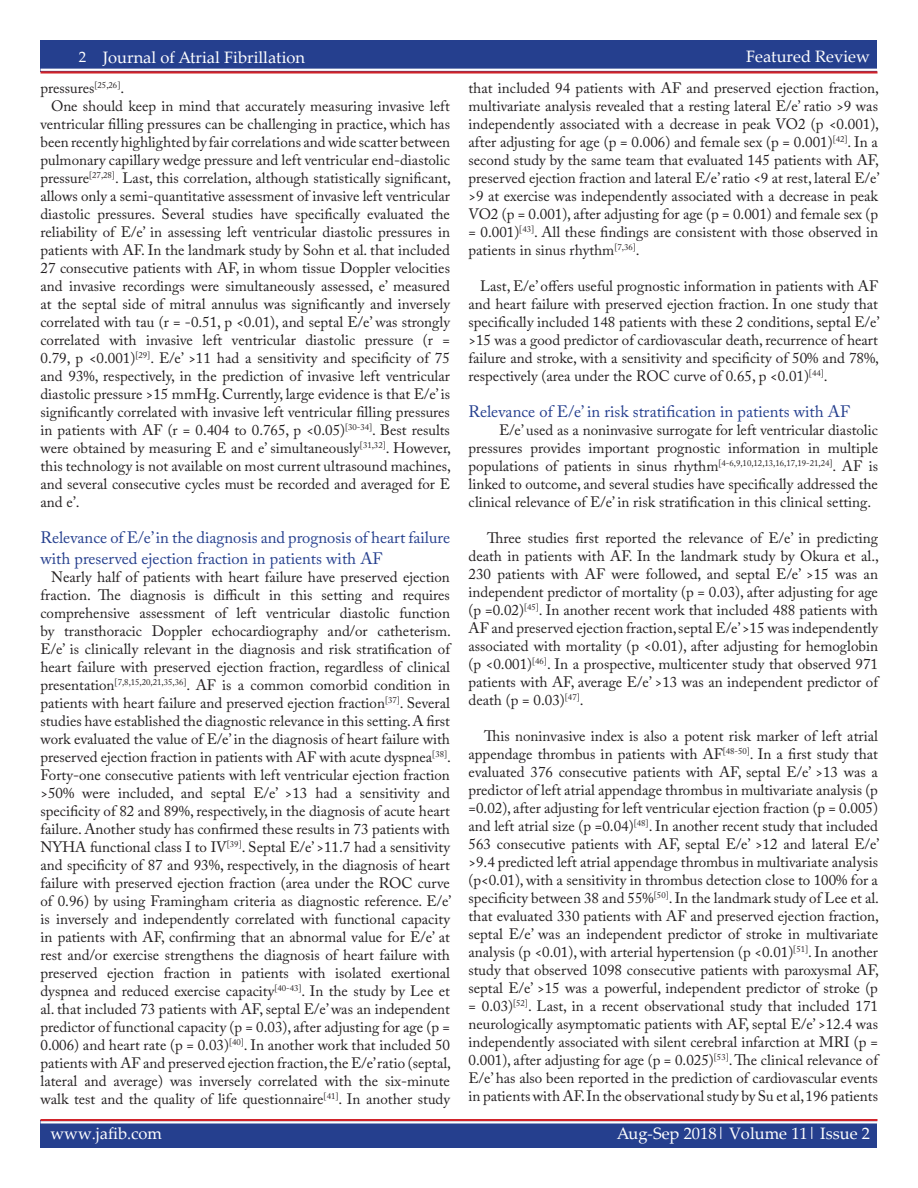
<style>
.page{position:relative;width:918px;height:1188px;background:#fff}
.page>*{position:absolute;margin:0;border:0;box-sizing:border-box;transform-origin:0 0}
._10_Body_Text{font:16.5px/21px "Adobe Caslon Pro";color:#253f8e}
.white_header_for_blu{font:16.5px "Palatino Linotype";color:#fff}
._10_Body_Text-2{font:15px/18px "Adobe Caslon Pro";color:#231f20;text-align:justify}
</style>
<div class="page">
<div style="left:40px;top:1120px;width:838px;height:28px;background:#253f8e"></div>
<hr style="left:40px;top:1119px;width:838px;height:2px;background:#d1232a">
<hr style="left:40px;top:1121px;width:838px;height:3px;background:#fff">
<div style="left:40px;top:40px;width:838px;height:32px;background:#253f8e"></div>
<hr style="left:40px;top:71px;width:838px;height:3px;background:#d1232a">
<hr style="left:40px;top:69px;width:838px;height:2px;background:#fff">
<p class="white_header_for_blu" style="left:746px;top:45px;width:125px">Featured Review</p>
<p class="white_header_for_blu" style="left:79px;top:48px;width:228px"><sup>2</sup> Journal of Atrial Fibrillation</p>
<p class="white_header_for_blu" style="left:746px;top:47px;width:125px">Featured Review</p>
<p class="_10_Body_Text-2" style="left:40px;top:79px;width:85px">pressures<sup>[25,26]</sup>.</p>
<p class="_10_Body_Text-2" style="left:40px;top:97px;width:412px;text-indent:11px">One should keep in mind that accurately measuring invasive left ventricular filling pressures can be challenging in practice, which has been recently highlighted by fair correlations and wide scatter between pulmonary capillary wedge pressure and left ventricular end-diastolic pressure<sup>[27,28]</sup>. Last, this correlation, although statistically significant, allows only a semi-quantitative assessment of invasive left ventricular diastolic pressures. Several studies have specifically evaluated the reliability of E/e’ in assessing left ventricular diastolic pressures in patients with AF. In the landmark study by Sohn et al. that included 27 consecutive patients with AF, in whom tissue Doppler velocities and invasive recordings were simultaneously assessed, e’ measured at the septal side of mitral annulus was significantly and inversely correlated with tau (r = -0.51, p &lt;0.01), and septal E/e’ was strongly correlated with invasive left ventricular diastolic pressure (r = 0.79, p &lt;0.001)<sup>[29]</sup>. E/e’ &gt;11 had a sensitivity and specificity of 75 and 93%, respectively, in the prediction of invasive left ventricular diastolic pressure &gt;15 mmHg. Currently, large evidence is that E/e’ is significantly correlated with invasive left ventricular filling pressures in patients with AF (r = 0.404 to 0.765, p &lt;0.05)<sup>[30-34]</sup>. Best results were obtained by measuring E and e’ simultaneously<sup>[31,32]</sup>. However, this technology is not available on most current ultrasound machines, and several consecutive cycles must be recorded and averaged for E and e’.</p>
<p class="_10_Body_Text" style="left:40px;top:527px;width:411px">Relevance of E/e’ in the diagnosis and prognosis of heart failure with preserved ejection fraction in patients with AF</p>
<p class="_10_Body_Text-2" style="left:40px;top:568px;width:413px;text-indent:11px">Nearly half of patients with heart failure have preserved ejection fraction. The diagnosis is difficult in this setting and requires comprehensive assessment of left ventricular diastolic function by transthoracic Doppler echocardiography and/or catheterism.<br>E/e’ is clinically relevant in the diagnosis and risk stratification of heart failure with preserved ejection fraction, regardless of clinical presentation<sup>[7,8,15,20,21,35,36]</sup>. AF is a common comorbid condition in patients with heart failure and preserved ejection fraction<sup>[37]</sup>. Several studies have established the diagnostic relevance in this setting. A first work evaluated the value of E/e’ in the diagnosis of heart failure with preserved ejection fraction in patients with AF with acute dyspnea<sup>[38]</sup>.<br>Forty-one consecutive patients with left ventricular ejection fraction &gt;50% were included, and septal E/e’ &gt;13 had a sensitivity and specificity of 82 and 89%, respectively, in the diagnosis of acute heart failure. Another study has confirmed these results in 73 patients with NYHA functional class I to IV<sup>[39]</sup>. Septal E/e’ &gt;11.7 had a sensitivity and specificity of 87 and 93%, respectively, in the diagnosis of heart failure with preserved ejection fraction (area under the ROC curve of 0.96) by using Framingham criteria as diagnostic reference. E/e’ is inversely and independently correlated with functional capacity in patients with AF, confirming that an abnormal value for E/e’ at rest and/or exercise strengthens the diagnosis of heart failure with preserved ejection fraction in patients with isolated exertional dyspnea and reduced exercise capacity<sup>[40-43]</sup>. In the study by Lee et al. that included 73 patients with AF, septal E/e’ was an independent predictor of functional capacity (p = 0.03), after adjusting for age (p = 0.006) and heart rate (p = 0.03)<sup>[40]</sup>. In another work that included 50 patients with AF and preserved ejection fraction, the E/e’ ratio (septal, lateral and average) was inversely correlated with the six-minute walk test and the quality of life questionnaire<sup>[41]</sup>. In another study</p>
<p class="_10_Body_Text-2" style="left:469px;top:79px;width:413px">that included 94 patients with AF and preserved ejection fraction, multivariate analysis revealed that a resting lateral E/e’ ratio &gt;9 was independently associated with a decrease in peak VO2 (p &lt;0.001), after adjusting for age (p = 0.006) and female sex (p = 0.001)<sup>[42]</sup>. In a second study by the same team that evaluated 145 patients with AF, preserved ejection fraction and lateral E/e’ ratio &lt;9 at rest, lateral E/e’ &gt;9 at exercise was independently associated with a decrease in peak VO2 (p = 0.001), after adjusting for age (p = 0.001) and female sex (p = 0.001)<sup>[43]</sup>. All these findings are consistent with those observed in patients in sinus rhythm<sup>[7,36]</sup>.</p>
<p class="_10_Body_Text-2" style="left:469px;top:277px;width:413px;text-indent:12px">Last, E/e’ offers useful prognostic information in patients with AF and heart failure with preserved ejection fraction. In one study that specifically included 148 patients with these 2 conditions, septal E/e’ &gt;15 was a good predictor of cardiovascular death, recurrence of heart failure and stroke, with a sensitivity and specificity of 50% and 78%, respectively (area under the ROC curve of 0.65, p &lt;0.01)<sup>[44]</sup>.</p>
<p class="_10_Body_Text" style="left:469px;top:401px;width:383px">Relevance of E/e’ in risk stratification in patients with AF</p>
<p class="_10_Body_Text-2" style="left:469px;top:421px;width:411px;text-indent:31px">E/e’ used as a noninvasive surrogate for left ventricular diastolic pressures provides important prognostic information in multiple populations of patients in sinus rhythm<sup>[4-6,9,10,12,13,16,17,19-21,24]</sup>. AF is linked to outcome, and several studies have specifically addressed the clinical relevance of E/e’ in risk stratification in this clinical setting.</p>
<p class="_10_Body_Text-2" style="left:469px;top:529px;width:412px;text-indent:19px">Three studies first reported the relevance of E/e’ in predicting death in patients with AF. In the landmark study by Okura et al., 230 patients with AF were followed, and septal E/e’ &gt;15 was an independent predictor of mortality (p = 0.03), after adjusting for age (p =0.02)<sup>[45]</sup>. In another recent work that included 488 patients with AF and preserved ejection fraction, septal E/e’ &gt;15 was independently associated with mortality (p &lt;0.01), after adjusting for hemoglobin (p &lt;0.001)<sup>[46]</sup>. In a prospective, multicenter study that observed 971 patients with AF, average E/e’ &gt;13 was an independent predictor of death (p = 0.03)<sup>[47]</sup>.</p>
<p class="_10_Body_Text-2" style="left:469px;top:727px;width:412px;text-indent:16px">This noninvasive index is also a potent risk marker of left atrial appendage thrombus in patients with AF<sup>[48-50]</sup>. In a first study that evaluated 376 consecutive patients with AF, septal E/e’ &gt;13 was a predictor of left atrial appendage thrombus in multivariate analysis (p =0.02), after adjusting for left ventricular ejection fraction (p = 0.005) and left atrial size (p =0.04)<sup>[48]</sup>. In another recent study that included 563 consecutive patients with AF, septal E/e’ &gt;12 and lateral E/e’ &gt;9.4 predicted left atrial appendage thrombus in multivariate analysis (p&lt;0.01), with a sensitivity in thrombus detection close to 100% for a specificity between 38 and 55%<sup>[50]</sup>. In the landmark study of Lee et al. that evaluated 330 patients with AF and preserved ejection fraction, septal E/e’ was an independent predictor of stroke in multivariate analysis (p &lt;0.01), with arterial hypertension (p &lt;0.01)<sup>[51]</sup>. In another study that observed 1098 consecutive patients with paroxysmal AF, septal E/e’ &gt;15 was a powerful, independent predictor of stroke (p = 0.03)<sup>[52]</sup>. Last, in a recent observational study that included 171 neurologically asymptomatic patients with AF, septal E/e’ &gt;12.4 was independently associated with silent cerebral infarction at MRI (p = 0.001), after adjusting for age (p = 0.025)<sup>[53]</sup>. The clinical relevance of E/e’ has also been reported in the prediction of cardiovascular events in patients with AF. In the observational study by Su et al, 196 patients</p>
<p class="white_header_for_blu" style="left:51px;top:1122px;width:113px">www.jafib.com</p>
<p class="white_header_for_blu" style="left:617px;top:1122px;width:255px">Aug-Sep 2018| Volume 11| Issue 2</p>
</div>
